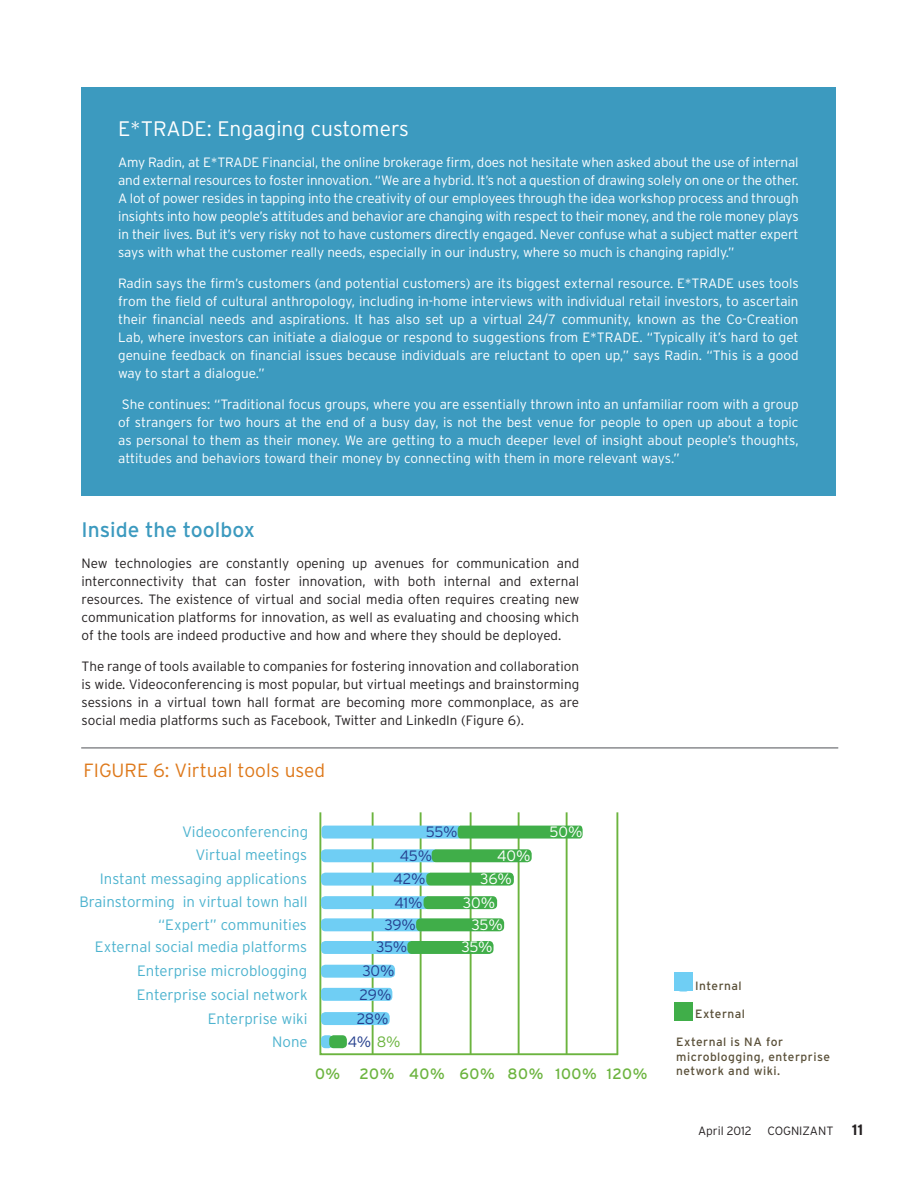
<style>
.page{position:relative;width:918px;height:1188px;background:#fff}
.page>*{position:absolute;margin:0;border:0;box-sizing:border-box;transform-origin:0 0}
.t1{font:300 21px "Interstate";color:#fff}
.t2{font:21px "Interstate";color:#3c9abf}
.t3{font:300 19.05px "Interstate";color:#de791b}
.t4{font:300 15px/23.5px "Interstate";color:#4db3cf;text-align:right}
.t5{font:300 15px/24.3px "Interstate";letter-spacing:-.02em;color:#253f8e}
.t6{font:15px "Interstate";letter-spacing:.04em;color:#6cb43f}
.t7{font:300 15px/22.4px "Interstate";letter-spacing:-.015em;color:#fff}
.t8{font:300 13.5px/18px "Interstate";letter-spacing:-.01em;color:#fff;text-align:justify}
.t9{font:300 13.5px/18px "Interstate";color:#231f20;text-align:justify}
.t10{font:12px/14.4px "Interstate";letter-spacing:.04em;color:#5a5039}
.t11{font:300 12px "Interstate";color:#231f20}
.s1{color:#6cb43f}
.s2{font-weight:700;font-size:15px}
</style>
<div class="page">
<div style="left:81px;top:87px;width:755px;height:408px;background:#3c9abf"></div>
<hr style="left:81px;top:747px;width:757px;height:2px;background:#8a8c8f">
<svg style="left:319px;top:812px;width:300px;height:244px"></svg>
<hr style="left:372px;top:812px;width:2px;height:243px;background:#6cb43f">
<hr style="left:470px;top:812px;width:2px;height:243px;background:#6cb43f">
<hr style="left:420px;top:812px;width:2px;height:243px;background:#6cb43f">
<hr style="left:518px;top:812px;width:2px;height:243px;background:#6cb43f">
<hr style="left:566px;top:812px;width:2px;height:243px;background:#6cb43f">
<svg style="left:321px;top:826px;width:262px;height:13px;background:#5fc1a5"></svg>
<div style="left:321px;top:849px;width:117px;height:13px;background:#6fcef4;border-radius:4px"></div>
<div style="left:432px;top:849px;width:100px;height:13px;background:#40ae49;border-radius:4px"></div>
<div style="left:321px;top:873px;width:112px;height:13px;background:#6fcef4;border-radius:4px"></div>
<div style="left:426px;top:873px;width:88px;height:13px;background:#40ae49;border-radius:4px"></div>
<div style="left:321px;top:896px;width:109px;height:13px;background:#6fcef4;border-radius:4px"></div>
<div style="left:424px;top:896px;width:73px;height:13px;background:#40ae49;border-radius:4px"></div>
<div style="left:321px;top:918px;width:104px;height:13px;background:#6fcef4;border-radius:4px"></div>
<div style="left:416px;top:918px;width:88px;height:13px;background:#40ae49;border-radius:4px"></div>
<div style="left:321px;top:941px;width:97px;height:13px;background:#6fcef4;border-radius:4px"></div>
<div style="left:407px;top:941px;width:87px;height:13px;background:#40ae49;border-radius:4px"></div>
<div style="left:321px;top:965px;width:74px;height:13px;background:#6fcef4;border-radius:4px"></div>
<svg style="left:321px;top:988px;width:71px;height:13px"></svg>
<div style="left:321px;top:1012px;width:69px;height:13px;background:#6fcef4;border-radius:4px"></div>
<div style="left:321px;top:1035px;width:12px;height:13px;background:#6fcef4;border-radius:4px"></div>
<div style="left:329px;top:1035px;width:18px;height:13px;background:#40ae49;border-radius:4px"></div>
<hr style="left:616px;top:812px;width:2px;height:243px;background:#6cb43f">
<div style="left:674px;top:1002px;width:19px;height:19px;background:#40ae49"></div>
<div style="left:674px;top:973px;width:19px;height:18px;background:#6fcef4"></div>
<h1 class="t1" style="left:118px;top:117px;width:292px">E*TRADE: Engaging customers</h1>
<p class="t8" style="left:118px;top:154px;width:682px">Amy Radin, at E*TRADE Financial, the online brokerage firm, does not hesitate when asked about the use of internal and external resources to foster innovation. “We are a hybrid. It’s not a question of drawing solely on one or the other.<br>A lot of power resides in tapping into the creativity of our employees through the idea workshop process and through insights into how people’s attitudes and behavior are changing with respect to their money, and the role money plays in their lives. But it’s very risky not to have customers directly engaged. Never confuse what a subject matter expert says with what the customer really needs, especially in our industry, where so much is changing rapidly.”</p>
<p class="t8" style="left:118px;top:274px;width:682px">Radin says the firm’s customers (and potential customers) are its biggest external resource. E*TRADE uses tools from the field of cultural anthropology, including in-home interviews with individual retail investors, to ascertain their financial needs and aspirations. It has also set up a virtual 24/7 community, known as the Co-Creation Lab, where investors can initiate a dialogue or respond to suggestions from E*TRADE. “Typically it’s hard to get genuine feedback on financial issues because individuals are reluctant to open up,” says Radin. “This is a good way to start a dialogue.”</p>
<p class="t8" style="left:118px;top:395px;width:682px">She continues: “Traditional focus groups, where you are essentially thrown into an unfamiliar room with a group of strangers for two hours at the end of a busy day, is not the best venue for people to open up about a topic as personal to them as their money. We are getting to a much deeper level of insight about people’s thoughts, attitudes and behaviors toward their money by connecting with them in more relevant ways.”</p>
<h1 class="t2" style="left:82px;top:518px;width:175px">Inside the toolbox</h1>
<p class="t9" style="left:82px;top:555px;width:499px">New technologies are constantly opening up avenues for communication and interconnectivity that can foster innovation, with both internal and external resources. The existence of virtual and social media often requires creating new communication platforms for innovation, as well as evaluating and choosing which of the tools are indeed productive and how and where they should be deployed.</p>
<p class="t9" style="left:82px;top:657px;width:499px">The range of tools available to companies for fostering innovation and collaboration is wide. Videoconferencing is most popular, but virtual meetings and brainstorming sessions in a virtual town hall format are becoming more commonplace, as are social media platforms such as Facebook, Twitter and LinkedIn (Figure 6).</p>
<h2 class="t3" style="left:83px;top:760px;width:243px">FIGURE 6: Virtual tools used</h2>
<p class="t4" style="left:100px;top:820px;width:210px">Videoconferencing<br>Virtual meetings<br>Instant messaging applications</p>
<p class="t4" style="left:80px;top:889px;width:230px">Brainstorming in virtual town hall “Expert” communities<br>External social media platforms<br>Enterprise microblogging<br>Enterprise social network<br>Enterprise wiki</p>
<p class="t4" style="left:272px;top:1030px;width:37px">None</p>
<p class="t5" style="left:400px;top:820px;width:59px;text-indent:26px">55%<br>45%</p>
<p class="t5" style="left:394px;top:867px;width:34px">42%<br>41%</p>
<p class="t5" style="left:384px;top:912px;width:33px">39%</p>
<p class="t5" style="left:376px;top:935px;width:33px">35%</p>
<p class="t5" style="left:362px;top:959px;width:34px">30%</p>
<p class="t5" style="left:360px;top:982px;width:33px">29%</p>
<p class="t5" style="left:357px;top:1007px;width:33px">28%</p>
<p class="t5" style="left:348px;top:1029px;width:54px">4% <span class="s1">8%</span></p>
<p class="t7" style="left:497px;top:844px;width:35px">40%</p>
<p class="t7" style="left:480px;top:867px;width:33px">36%</p>
<p class="t7" style="left:463px;top:891px;width:34px">30%</p>
<p class="t7" style="left:461px;top:913px;width:43px;text-indent:10px">35%<br>35%</p>
<p class="t7" style="left:549px;top:821px;width:35px">50%</p>
<p class="t6" style="left:315px;top:1065px;width:27px">0%</p>
<p class="t6" style="left:359px;top:1065px;width:290px">20% 40% 60% 80% 100% 120%</p>
<p class="t10" style="left:695px;top:979px;width:48px">Internal</p>
<p class="t10" style="left:695px;top:1006px;width:51px">External</p>
<p class="t10" style="left:676px;top:1035px;width:155px">External is NA for microblogging, enterprise network and wiki.</p>
<p class="t11" style="left:698px;top:1124px;width:55px">April 2012</p>
<p class="t11" style="left:767px;top:1124px;width:97px">COGNIZANT <span class="s2">11</span></p>
</div>
